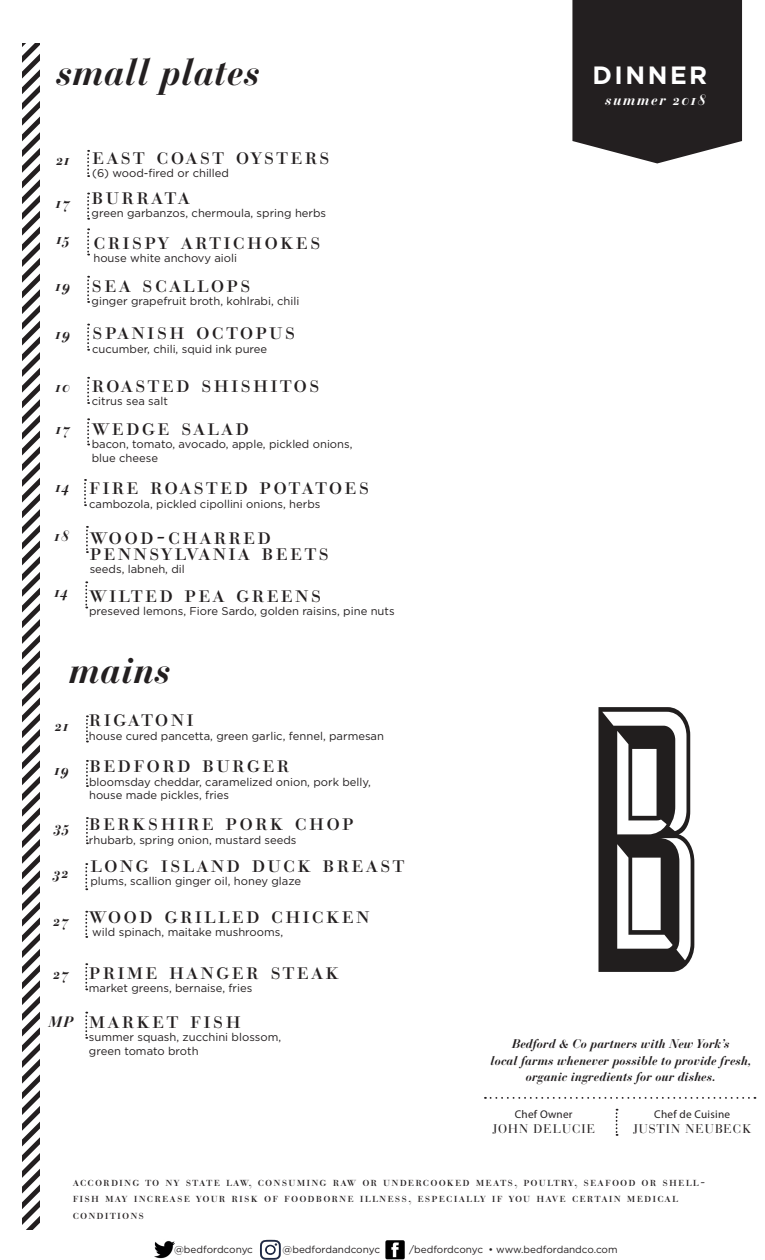
<style>
.page{position:relative;width:765px;height:1260px;background:#fff}
.page>*{position:absolute;margin:0;border:0;box-sizing:border-box;transform-origin:0 0}
.t1{font:37.5px "Bauer Bodoni Bold Italic Os F";color:#231f20}
.t2{font:26.25px "Bauer Bodoni Roman SC";letter-spacing:.08em;color:#231f20}
.t3{font:700 25px "Gotham";letter-spacing:.1em;color:#fff}
.t4{font:15px "Bauer Bodoni Bold Italic Os F";letter-spacing:.08em;color:#231f20}
.t5{font:15px "Bauer Bodoni Bold Italic Os F";letter-spacing:.1em;color:#fff}
.t6{font:13.75px/16.2px "Bauer Bodoni Roman SC";letter-spacing:.08em;color:#231f20}
.t7{font:12.5px/16.2px "Bauer Bodoni Bold Italic Os F";color:#231f20;text-align:center}
.t8{font:12.5px "Bauer Bodoni Roman SC";letter-spacing:.08em;color:#231f20}
.t9{font:11.25px/13.5px "Gotham";color:#231f20}
.t10{font:11.25px "Myriad Pro";letter-spacing:.02em;color:#231f20}
.t11{font:10px "Gotham";color:#231f20}
</style>
<div class="page">
<svg style="left:23px;top:43px;width:17px;height:1187px"></svg>
<svg style="left:599px;top:707px;width:95px;height:265px"></svg>
<img style="left:385px;top:1240px;width:20px;height:20px">
<img style="left:154px;top:1241px;width:20px;height:18px">
<svg style="left:260px;top:1240px;width:21px;height:20px"></svg>
<div style="left:267px;top:1247px;width:7px;height:6px;background:#fff;border-radius:50%"></div>
<svg style="left:572px;top:0;width:170px;height:163px;background:#322e2f"></svg>
<svg style="left:616px;top:1109px;width:2px;height:27px"></svg>
<svg style="left:485px;top:1097px;width:270px;height:2px"></svg>
<svg style="left:87px;top:150px;width:2px;height:27px"></svg>
<svg style="left:87px;top:228px;width:2px;height:27px"></svg>
<svg style="left:87px;top:193px;width:2px;height:27px"></svg>
<svg style="left:87px;top:276px;width:2px;height:27px"></svg>
<svg style="left:87px;top:324px;width:2px;height:27px"></svg>
<svg style="left:87px;top:377px;width:2px;height:27px"></svg>
<svg style="left:87px;top:418px;width:2px;height:27px"></svg>
<svg style="left:84px;top:479px;width:2px;height:27px"></svg>
<svg style="left:86px;top:526px;width:2px;height:27px"></svg>
<svg style="left:85px;top:581px;width:2px;height:27px"></svg>
<svg style="left:86px;top:715px;width:2px;height:27px"></svg>
<svg style="left:86px;top:760px;width:2px;height:27px"></svg>
<svg style="left:86px;top:817px;width:2px;height:27px"></svg>
<svg style="left:85px;top:863px;width:2px;height:27px"></svg>
<svg style="left:85px;top:911px;width:2px;height:27px"></svg>
<svg style="left:85px;top:963px;width:2px;height:27px"></svg>
<svg style="left:85px;top:1012px;width:2px;height:27px"></svg>
<p class="t1" style="left:56px;top:49px;width:206px">small plates</p>
<p class="t4" style="left:56px;top:151px;width:15px">21</p>
<p class="t2" style="left:92px;top:139px;width:239px">east coast oysters</p>
<p class="t9" style="left:92px;top:166px;width:138px">(6) wood-fired or chilled</p>
<p class="t4" style="left:56px;top:193px;width:15px">17</p>
<p class="t2" style="left:92px;top:179px;width:100px">burrata</p>
<p class="t9" style="left:92px;top:206px;width:236px">green garbanzos, chermoula, spring herbs</p>
<p class="t4" style="left:56px;top:229px;width:15px">15</p>
<p class="t2" style="left:93px;top:224px;width:229px">crispy artichokes</p>
<p class="t9" style="left:93px;top:251px;width:145px">house white anchovy aioli</p>
<p class="t4" style="left:56px;top:277px;width:16px">19</p>
<p class="t4" style="left:56px;top:325px;width:16px">19</p>
<p class="t2" style="left:92px;top:267px;width:161px">sea scallops</p>
<p class="t9" style="left:92px;top:294px;width:209px">ginger grapefruit broth, kohlrabi, chili</p>
<p class="t2" style="left:92px;top:315px;width:205px">spanish octopus</p>
<p class="t9" style="left:92px;top:342px;width:177px">cucumber, chili, squid ink puree</p>
<p class="t4" style="left:56px;top:378px;width:16px">10</p>
<p class="t4" style="left:56px;top:419px;width:15px">17</p>
<p class="t2" style="left:92px;top:367px;width:230px">roasted shishitos</p>
<p class="t9" style="left:92px;top:394px;width:78px">citrus sea salt</p>
<p class="t2" style="left:92px;top:410px;width:159px">wedge salad</p>
<p class="t9" style="left:92px;top:437px;width:262px">bacon, tomato, avocado, apple, pickled onions,</p>
<p class="t9" style="left:92px;top:451px;width:68px">blue cheese</p>
<p class="t4" style="left:56px;top:477px;width:15px">14</p>
<p class="t4" style="left:55px;top:527px;width:16px">18</p>
<p class="t2" style="left:89px;top:470px;width:282px">fire roasted potatoes</p>
<p class="t9" style="left:89px;top:497px;width:233px">cambozola, pickled cipollini onions, herbs</p>
<p class="t2" style="left:90px;top:519px;width:183px">wood-charred</p>
<p class="t2" style="left:90px;top:536px;width:241px">pennsylvania beets</p>
<p class="t9" style="left:90px;top:562px;width:97px">seeds, labneh, dil</p>
<p class="t4" style="left:54px;top:582px;width:15px">14</p>
<p class="t2" style="left:89px;top:577px;width:234px">wilted pea greens</p>
<p class="t9" style="left:89px;top:604px;width:307px">preseved lemons, Fiore Sardo, golden raisins, pine nuts</p>
<p class="t1" style="left:69px;top:647px;width:104px">mains</p>
<p class="t4" style="left:55px;top:716px;width:15px">21</p>
<p class="t4" style="left:54px;top:761px;width:16px">19</p>
<p class="t4" style="left:54px;top:818px;width:16px">35</p>
<p class="t4" style="left:54px;top:864px;width:16px">32</p>
<p class="t4" style="left:53px;top:912px;width:17px">27</p>
<p class="t4" style="left:53px;top:964px;width:17px">27</p>
<p class="t4" style="left:49px;top:1013px;width:26px">MP</p>
<p class="t2" style="left:89px;top:702px;width:106px">rigatoni</p>
<p class="t9" style="left:89px;top:729px;width:297px">house cured pancetta, green garlic, fennel, parmesan</p>
<p class="t2" style="left:89px;top:748px;width:202px">bedford burger</p>
<p class="t9" style="left:89px;top:775px;width:283px">bloomsday cheddar, caramelized onion, pork belly,</p>
<p class="t9" style="left:89px;top:788px;width:141px">house made pickles, fries</p>
<p class="t2" style="left:89px;top:806px;width:266px">berkshire pork chop</p>
<p class="t9" style="left:89px;top:833px;width:209px">rhubarb, spring onion, mustard seeds</p>
<p class="t2" style="left:90px;top:848px;width:316px">long island duck breast</p>
<p class="t9" style="left:90px;top:874px;width:212px">plums, scallion ginger oil, honey glaze</p>
<p class="t2" style="left:89px;top:898px;width:282px">wood grilled chicken</p>
<p class="t9" style="left:92px;top:925px;width:192px">wild spinach, maitake mushrooms,</p>
<p class="t2" style="left:89px;top:955px;width:252px">prime hanger steak</p>
<p class="t9" style="left:89px;top:981px;width:165px">market greens, bernaise, fries</p>
<p class="t2" style="left:89px;top:1003px;width:153px">market fish</p>
<p class="t9" style="left:89px;top:1030px;width:194px">summer squash, zucchini blossom, green tomato broth</p>
<h3 class="t3" style="left:593px;top:61px;width:116px">DINNER</h3>
<p class="t5" style="left:605px;top:90px;width:102px">summer 2018</p>
<p class="t7" style="left:512px;top:1036px;width:219px">Bedford &amp; Co partners with New York’s</p>
<p class="t7" style="left:491px;top:1052px;width:262px">local farms whenever possible to provide fresh, organic ingredients for our dishes.</p>
<p class="t10" style="left:654px;top:1108px;width:77px">Chef de Cuisine</p>
<p class="t8" style="left:633px;top:1122px;width:120px">JUSTIN NEUBECK</p>
<p class="t10" style="left:515px;top:1108px;width:59px">Chef Owner</p>
<p class="t8" style="left:492px;top:1122px;width:104px">JOHN DELUCIE</p>
<p class="t6" style="left:73px;top:1174px;width:634px">according to ny state law, consuming raw or undercooked meats, poultry, seafood or shell&shy;fish may increase your risk of foodborne illness, especially if you have certain medical conditions</p>
<p class="t11" style="left:174px;top:1244px;width:80px">@bedfordconyc</p>
<p class="t11" style="left:283px;top:1244px;width:99px">@bedfordandconyc</p>
<p class="t11" style="left:409px;top:1244px;width:76px">/bedfordconyc</p>
<p class="t11" style="left:489px;top:1244px;width:131px">• www.bedfordandco.com</p>
</div>
